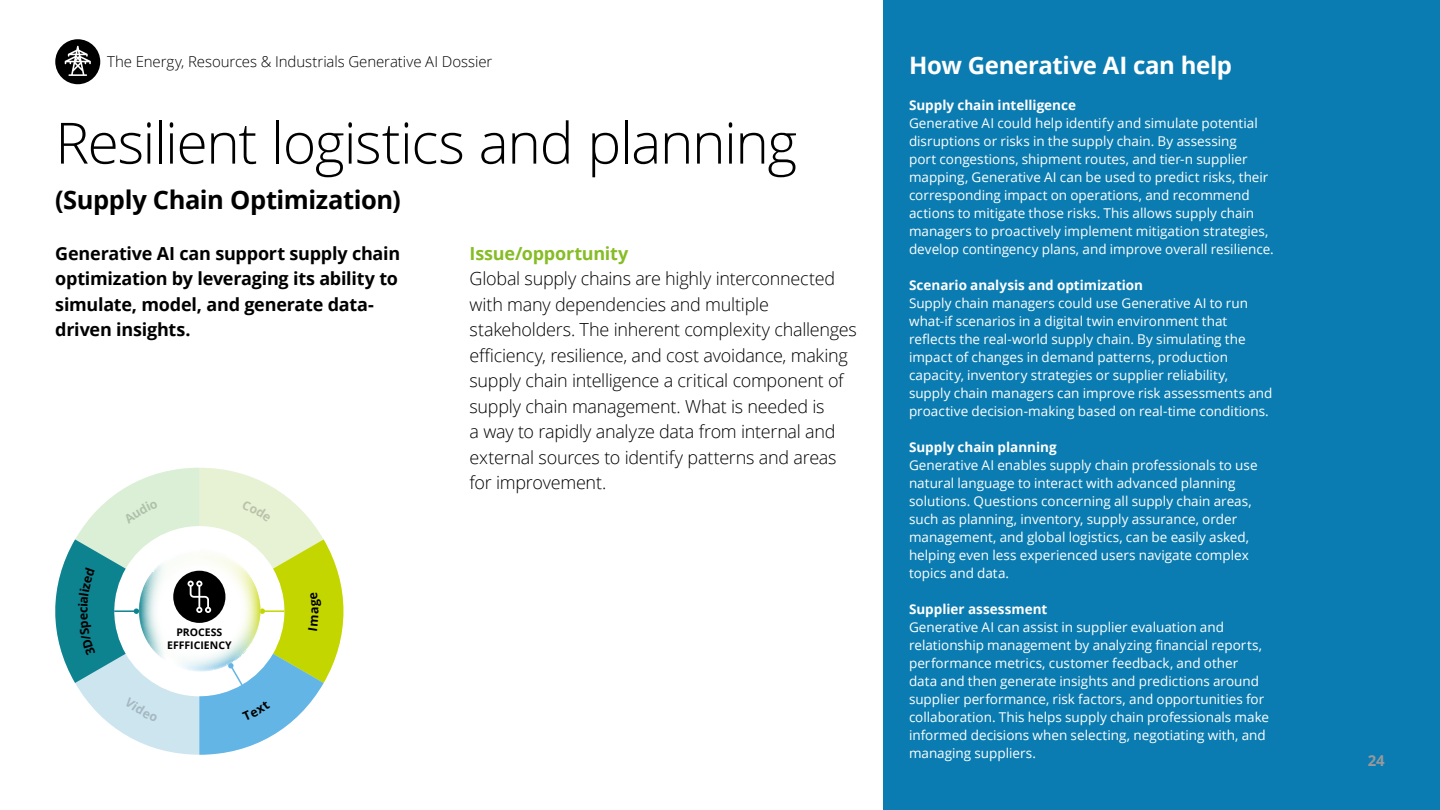
<style>
.page{position:relative;width:1440px;height:810px;background:#fff}
.page>*{position:absolute;margin:0;border:0;box-sizing:border-box;transform-origin:0 0}
.t1{font:300 57px "Open Sans";letter-spacing:-.025em;color:#000}
.t2{font:700 25.5px "Open Sans";letter-spacing:-.015em;color:#000}
.t3{font:700 24px "Open Sans";letter-spacing:-.015em;color:#fff}
.t4{font:300 18px/25.5px "Open Sans";letter-spacing:-.015em;color:#000}
.t5{font:700 18px/25.5px "Open Sans";letter-spacing:-.015em;color:#000}
.t6{font:700 18px "Open Sans";letter-spacing:-.01em;color:#86bc25}
.t7{font:300 15px "Open Sans";letter-spacing:-.005em;color:#000}
.t8{font:700 15px "Open Sans";color:#97999b}
.t9{font:13.5px/18px "Open Sans";color:#fff}
.t10{font:700 13.5px "Open Sans";color:#fff}
.t11{font:700 12.3px "Open Sans";color:#000}
.t12{font:700 10.5px/12.6px "Open Sans";color:#000;text-align:center}
</style>
<div class="page">
<div style="left:884px;top:0;width:556px;height:810px;background:#0b7cb1"></div>
<svg style="left:55px;top:39px;width:45px;height:45px"></svg>
<svg style="left:55px;top:468px;width:288px;height:287px"></svg>
<p class="t7" style="left:107px;top:51px;width:387px">The Energy, Resources &amp; Industrials Generative AI Dossier</p>
<h1 class="t1" style="left:55px;top:104px;width:743px">Resilient logistics and planning</h1>
<h2 class="t2" style="left:55px;top:181px;width:347px">(Supply Chain Optimization)</h2>
<h3 class="t5" style="left:55px;top:240px;width:346px">Generative AI can support supply chain optimization by leveraging its ability to simulate, model, and generate data&shy;driven insights.</h3>
<h3 class="t6" style="left:469px;top:240px;width:160px">Issue/opportunity</h3>
<p class="t4" style="left:469px;top:265px;width:389px">Global supply chains are highly interconnected with many dependencies and multiple stakeholders. The inherent complexity challenges efficiency, resilience, and cost avoidance, making supply chain intelligence a critical component of supply chain management. What is needed is<br>a way to rapidly analyze data from internal and external sources to identify patterns and areas for improvement.</p>
<p class="t12" style="left:167px;top:626px;width:66px">PROCESS<br>EFFFICIENCY</p>
<p class="t11" style="left:305px;top:614px;width:9px;rotate:-90deg">a</p>
<h3 class="t3" style="left:909px;top:48px;width:325px">How Generative AI can help</h3>
<p class="t10" style="left:909px;top:95px;width:169px">Supply chain intelligence</p>
<p class="t9" style="left:909px;top:113px;width:366px">Generative AI could help identify and simulate potential disruptions or risks in the supply chain. By assessing<br>port congestions, shipment routes, and tier-n supplier mapping, Generative AI can be used to predict risks, their corresponding impact on operations, and recommend actions to mitigate those risks. This allows supply chain managers to proactively implement mitigation strategies, develop contingency plans, and improve overall resilience.</p>
<p class="t10" style="left:909px;top:275px;width:236px">Scenario analysis and optimization</p>
<p class="t9" style="left:909px;top:293px;width:365px">Supply chain managers could use Generative AI to run what-if scenarios in a digital twin environment that reflects the real-world supply chain. By simulating the impact of changes in demand patterns, production capacity, inventory strategies or supplier reliability, supply chain managers can improve risk assessments and proactive decision-making based on real-time conditions.</p>
<p class="t10" style="left:909px;top:437px;width:149px">Supply chain planning</p>
<p class="t9" style="left:909px;top:455px;width:350px">Generative AI enables supply chain professionals to use natural language to interact with advanced planning solutions. Questions concerning all supply chain areas, such as planning, inventory, supply assurance, order management, and global logistics, can be easily asked, helping even less experienced users navigate complex topics and data.</p>
<p class="t10" style="left:909px;top:599px;width:140px">Supplier assessment</p>
<p class="t9" style="left:909px;top:617px;width:362px">Generative AI can assist in supplier evaluation and relationship management by analyzing financial reports, performance metrics, customer feedback, and other data and then generate insights and predictions around supplier performance, risk factors, and opportunities for collaboration. This helps supply chain professionals make informed decisions when selecting, negotiating with, and managing suppliers.</p>
<p class="t8" style="left:1368px;top:750px;width:18px">24</p>
</div>
